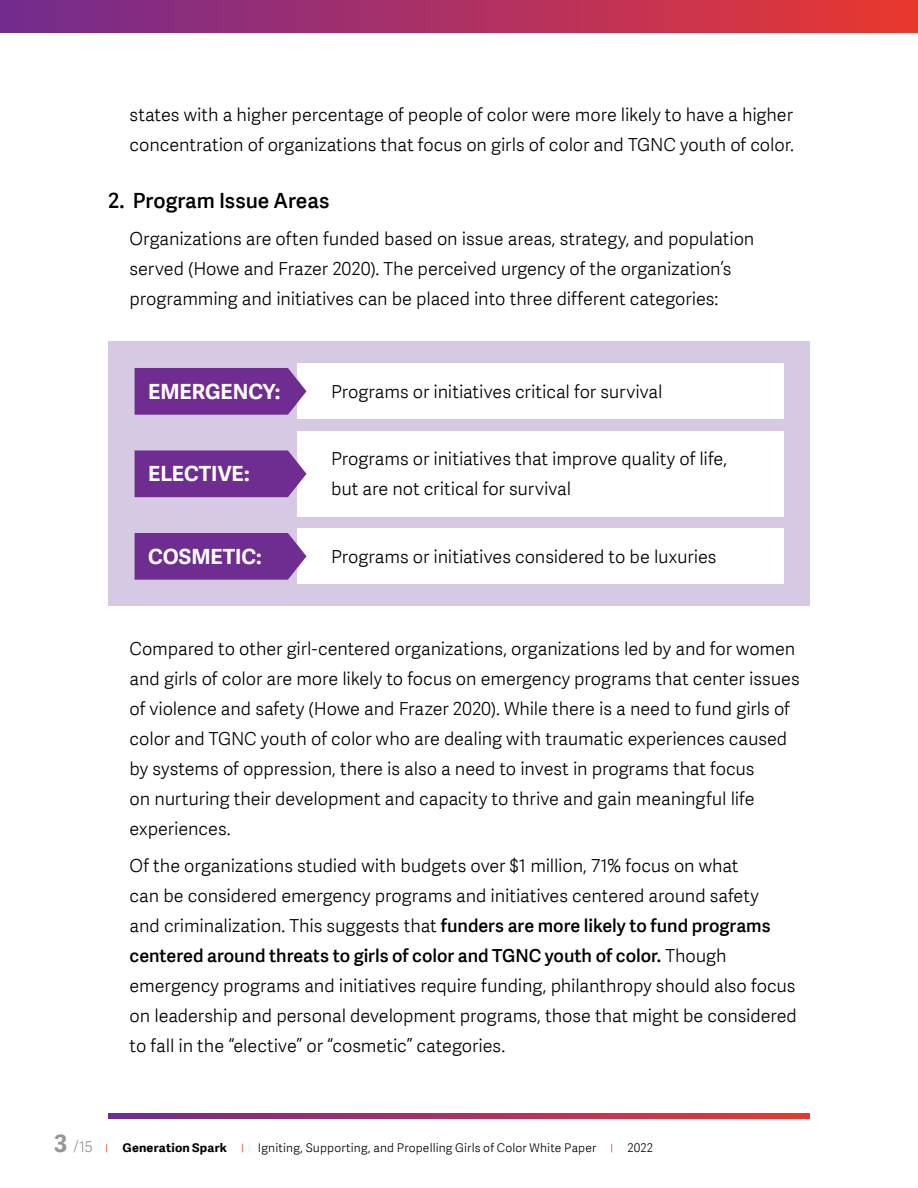
<style>
.page{position:relative;width:918px;height:1188px;background:#fff}
.page>*{position:absolute;margin:0;border:0;box-sizing:border-box;transform-origin:0 0}
.t1{font:700 21px "Adelle Sans";color:#fff}
.t2{font:600 21px "Adelle Sans";letter-spacing:-.005em;color:#000}
.t3{font:300 18px/30px "Adelle Sans";letter-spacing:-.005em;color:#000}
.t4{font:300 12px "Adelle Sans";letter-spacing:.015em;color:#000}
.s1{font-weight:600}
.s2{font-weight:700;font-size:24px;color:#939598}
.s3{font-size:15px;color:#939598}
.s4{font-size:9.6px;color:#ef3829}
.s5{font-weight:700}
</style>
<div class="page">
<div style="left:0;top:0;width:918px;height:32px;background:linear-gradient(to right,#722b91,#ea3732)"></div>
<svg style="left:108px;top:1114px;width:702px;height:4px;background:#ad3061"></svg>
<div style="left:108px;top:342px;width:702px;height:264px;background:#d6c9e3"></div>
<div style="left:297px;top:363px;width:486px;height:56px;background:#fff"></div>
<svg style="left:135px;top:368px;width:171px;height:47px;background:#763796"></svg>
<div style="left:297px;top:431px;width:486px;height:86px;background:#fff"></div>
<svg style="left:135px;top:450px;width:171px;height:47px;background:#763797"></svg>
<div style="left:297px;top:528px;width:486px;height:56px;background:#fff"></div>
<svg style="left:135px;top:533px;width:171px;height:47px;background:#763796"></svg>
<p class="t3" style="left:130px;top:100px;width:666px">states with a higher percentage of people of color were more likely to have a higher concentration of organizations that focus on girls of color and TGNC youth of color.</p>
<p class="t2" style="left:108px;top:189px;width:223px">2. Program Issue Areas</p>
<p class="t3" style="left:130px;top:224px;width:626px">Organizations are often funded based on issue areas, strategy, and population served (Howe and Frazer 2020). The perceived urgency of the organization’s programming and initiatives can be placed into three different categories:</p>
<p class="t1" style="left:148px;top:379px;width:134px">EMERGENCY:</p>
<p class="t3" style="left:331px;top:377px;width:333px">Programs or initiatives critical for survival</p>
<p class="t1" style="left:148px;top:462px;width:103px">ELECTIVE:</p>
<p class="t3" style="left:331px;top:444px;width:398px">Programs or initiatives that improve quality of life, but are not critical for survival</p>
<p class="t1" style="left:148px;top:544px;width:115px">COSMETIC:</p>
<p class="t3" style="left:331px;top:542px;width:387px">Programs or initiatives considered to be luxuries</p>
<p class="t3" style="left:130px;top:634px;width:672px">Compared to other girl-centered organizations, organizations led by and for women and girls of color are more likely to focus on emergency programs that center issues of violence and safety (Howe and Frazer 2020). While there is a need to fund girls of color and TGNC youth of color who are dealing with traumatic experiences caused by systems of oppression, there is also a need to invest in programs that focus<br>on nurturing their development and capacity to thrive and gain meaningful life experiences.</p>
<p class="t3" style="left:130px;top:851px;width:669px">Of the organizations studied with budgets over $1 million, 71% focus on what<br>can be considered emergency programs and initiatives centered around safety<br>and criminalization. This suggests that <span class="s1">funders are more likely to fund programs centered around threats to girls of color and TGNC youth of color.</span> Though emergency programs and initiatives require funding, philanthropy should also focus on leadership and personal development programs, those that might be considered to fall in the “elective” or “cosmetic” categories.</p>
<p class="t4" style="left:54px;top:1141px;width:600px"><span class="s2">3</span> <span class="s3">/15</span> <span class="s4">|</span> <span class="s5">Generation Spark</span> <span class="s4">|</span> Igniting, Supporting, and Propelling Girls of Color White Paper <span class="s4">|</span> 2022</p>
</div>
